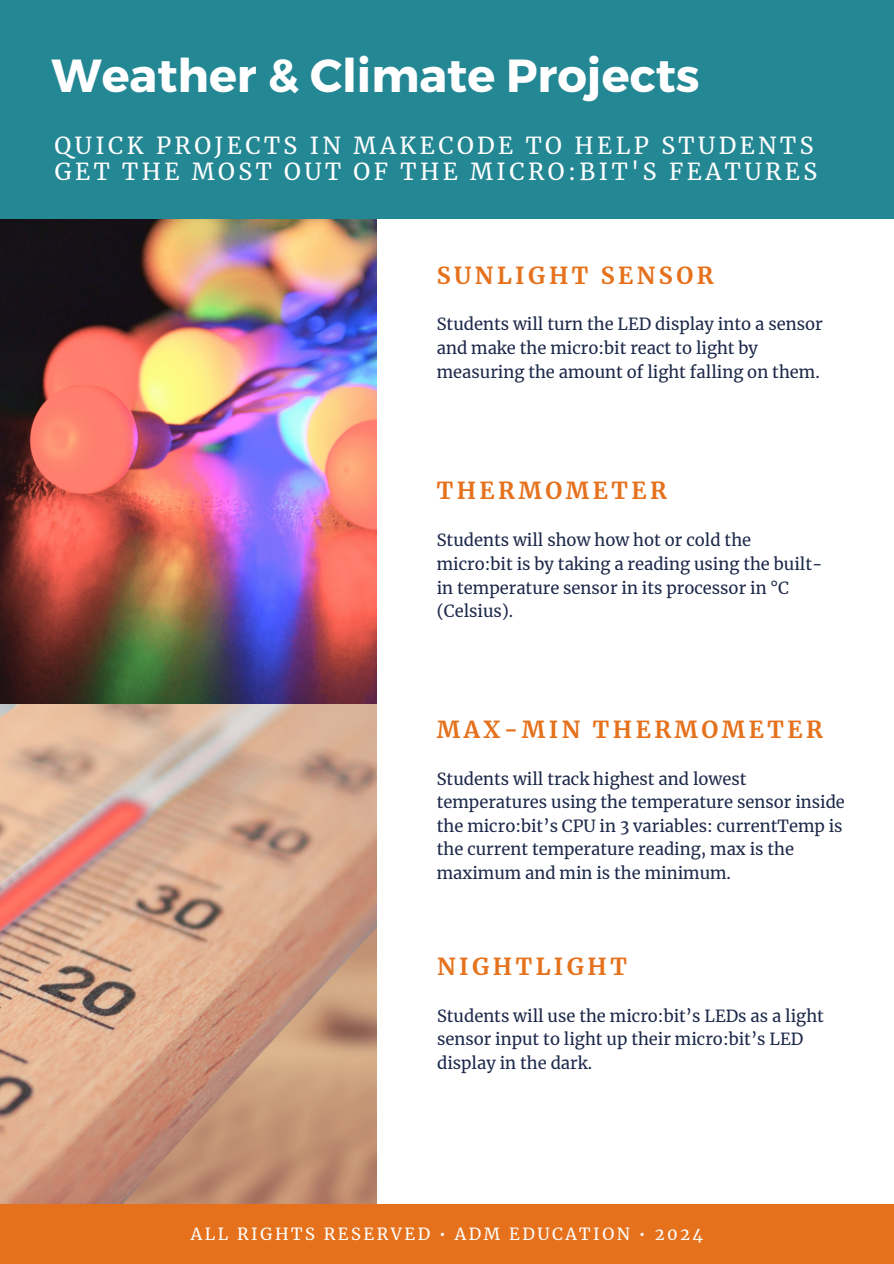
<style>
.page{position:relative;width:894px;height:1264px;background:#fff}
.page>*{position:absolute;margin:0;border:0;box-sizing:border-box;transform-origin:0 0}
.t1{font:700 46.35px "Montserrat";color:#fff}
.t2{font:23.1px/25.8px "Merriweather";letter-spacing:.15em;color:#fff}
.t3{font:700 23.1px "Merriweather";letter-spacing:.15em;color:#e5711c}
.t4{font:16.5px/23.7px "Merriweather";color:#1d294a}
.t5{font:16.5px "Merriweather";letter-spacing:.15em;color:#fff}
</style>
<div class="page">
<img style="left:0;top:218px;width:376px;height:986px">
<div style="left:0;top:1204px;width:893px;height:59px;background:#e5711c"></div>
<div style="left:0;top:0;width:893px;height:218px;background:#248794"></div>
<p class="t1" style="left:52px;top:45px;width:649px">Weather &amp; Climate Projects</p>
<h1 class="t2" style="left:54px;top:133px;width:764px">QUICK PROJECTS IN MAKECODE TO HELP STUDENTS<br>GET THE MOST OUT OF THE MICRO:BIT'S FEATURES</h1>
<h2 class="t3" style="left:436px;top:261px;width:278px">SUNLIGHT SENSOR</h2>
<h3 class="t4" style="left:436px;top:312px;width:387px">Students will turn the LED display into a sensor and make the micro:bit react to light by measuring the amount of light falling on them.</h3>
<p class="t3" style="left:436px;top:476px;width:231px">THERMOMETER</p>
<h2 class="t4" style="left:436px;top:528px;width:387px">Students will show how hot or cold the micro:bit is by taking a reading using the built&shy;in temperature sensor in its processor in °C (Celsius).</h2>
<p class="t3" style="left:436px;top:715px;width:387px">MAX-MIN THERMOMETER</p>
<h2 class="t4" style="left:436px;top:766px;width:409px">Students will track highest and lowest temperatures using the temperature sensor inside the micro:bit’s CPU in 3 variables: currentTemp is the current temperature reading, max is the maximum and min is the minimum.</h2>
<p class="t3" style="left:437px;top:952px;width:191px">NIGHTLIGHT</p>
<h2 class="t4" style="left:437px;top:1003px;width:388px">Students will use the micro:bit’s LEDs as a light sensor input to light up their micro:bit’s LED display in the dark.</h2>
<p class="t5" style="left:191px;top:1223px;width:513px">ALL RIGHTS RESERVED • ADM EDUCATION • 2024</p>
</div>
